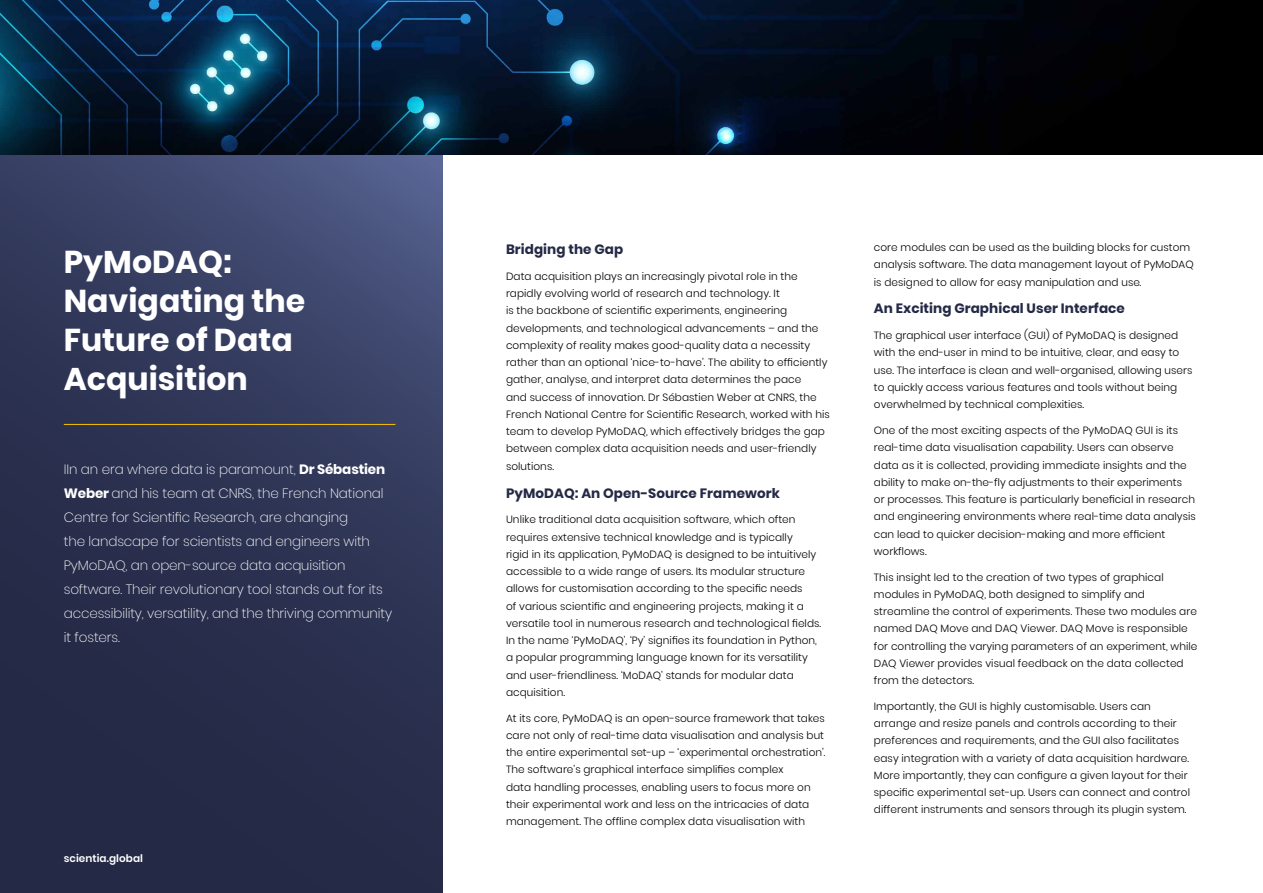
<style>
.page{position:relative;width:1263px;height:893px;background:#fff}
.page>*{position:absolute;margin:0;border:0;box-sizing:border-box;transform-origin:0 0}
.t1{font:700 31.5px/39px "Poppins";color:#fff}
.t2{font:200 13.5px/24px "Poppins";letter-spacing:-.01em;color:#fff}
.t3{font:700 13.5px "Poppins";letter-spacing:.005em;color:#242945}
.t4{font:300 10.5px/17.2px "Poppins";letter-spacing:.005em;color:#000}
.t5{font:600 10.5px "Poppins";letter-spacing:.005em;color:#fff}
.s1{font-weight:700}
</style>
<div class="page">
<svg style="left:0;top:155px;width:442px;height:738px;background:#2f3656"></svg>
<img style="left:0;top:0;width:1263px;height:155px">
<hr style="left:64px;top:424px;width:331px;height:1px;background:#fcc400">
<h1 class="t1" style="left:64px;top:243px;width:243px">PyMoDAQ:<br>Navigating the<br>Future of Data<br>Acquisition</h1>
<p class="t2" style="left:64px;top:457px;width:330px">IIn an era where data is paramount, <span class="s1">Dr Sébastien Weber</span> and his team at CNRS, the French National Centre for Scientific Research, are changing<br>the landscape for scientists and engineers with PyMoDAQ, an open-source data acquisition software. Their revolutionary tool stands out for its accessibility, versatility, and the thriving community it fosters.</p>
<p class="t5" style="left:64px;top:852px;width:81px">scientia.global</p>
<p class="t3" style="left:506px;top:242px;width:119px">Bridging the Gap</p>
<p class="t4" style="left:506px;top:268px;width:325px">Data acquisition plays an increasingly pivotal role in the rapidly evolving world of research and technology. It<br>is the backbone of scientific experiments, engineering developments, and technological advancements – and the complexity of reality makes good-quality data a necessity rather than an optional ‘nice-to-have’. The ability to efficiently gather, analyse, and interpret data determines the pace<br>and success of innovation. Dr Sébastien Weber at CNRS, the French National Centre for Scientific Research, worked with his team to develop PyMoDAQ, which effectively bridges the gap between complex data acquisition needs and user-friendly solutions.</p>
<p class="t3" style="left:506px;top:485px;width:275px">PyMoDAQ: An Open-Source Framework</p>
<p class="t4" style="left:506px;top:511px;width:317px">Unlike traditional data acquisition software, which often requires extensive technical knowledge and is typically<br>rigid in its application, PyMoDAQ is designed to be intuitively accessible to a wide range of users. Its modular structure allows for customisation according to the specific needs<br>of various scientific and engineering projects, making it a versatile tool in numerous research and technological fields.<br>In the name ‘PyMoDAQ’, ‘Py’ signifies its foundation in Python, a popular programming language known for its versatility and user-friendliness. ‘MoDAQ’ stands for modular data acquisition.</p>
<p class="t4" style="left:506px;top:709px;width:321px">At its core, PyMoDAQ is an open-source framework that takes care not only of real-time data visualisation and analysis but the entire experimental set-up – ‘experimental orchestration’.<br>The software’s graphical interface simplifies complex<br>data handling processes, enabling users to focus more on their experimental work and less on the intricacies of data management. The offline complex data visualisation with</p>
<p class="t4" style="left:874px;top:239px;width:321px">core modules can be used as the building blocks for custom analysis software. The data management layout of PyMoDAQ is designed to allow for easy manipulation and use.</p>
<p class="t3" style="left:874px;top:301px;width:253px">An Exciting Graphical User Interface</p>
<p class="t4" style="left:874px;top:327px;width:320px">The graphical user interface (GUI) of PyMoDAQ is designed with the end-user in mind to be intuitive, clear, and easy to use. The interface is clean and well-organised, allowing users to quickly access various features and tools without being overwhelmed by technical complexities.</p>
<p class="t4" style="left:874px;top:422px;width:323px">One of the most exciting aspects of the PyMoDAQ GUI is its real-time data visualisation capability. Users can observe data as it is collected, providing immediate insights and the ability to make on-the-fly adjustments to their experiments<br>or processes. This feature is particularly beneficial in research and engineering environments where real-time data analysis can lead to quicker decision-making and more efficient workflows.</p>
<p class="t4" style="left:874px;top:568px;width:325px">This insight led to the creation of two types of graphical modules in PyMoDAQ, both designed to simplify and streamline the control of experiments. These two modules are named DAQ Move and DAQ Viewer. DAQ Move is responsible for controlling the varying parameters of an experiment, while DAQ Viewer provides visual feedback on the data collected from the detectors.</p>
<p class="t4" style="left:874px;top:697px;width:318px">Importantly, the GUI is highly customisable. Users can arrange and resize panels and controls according to their preferences and requirements, and the GUI also facilitates easy integration with a variety of data acquisition hardware.<br>More importantly, they can configure a given layout for their specific experimental set-up. Users can connect and control different instruments and sensors through its plugin system.</p>
</div>
